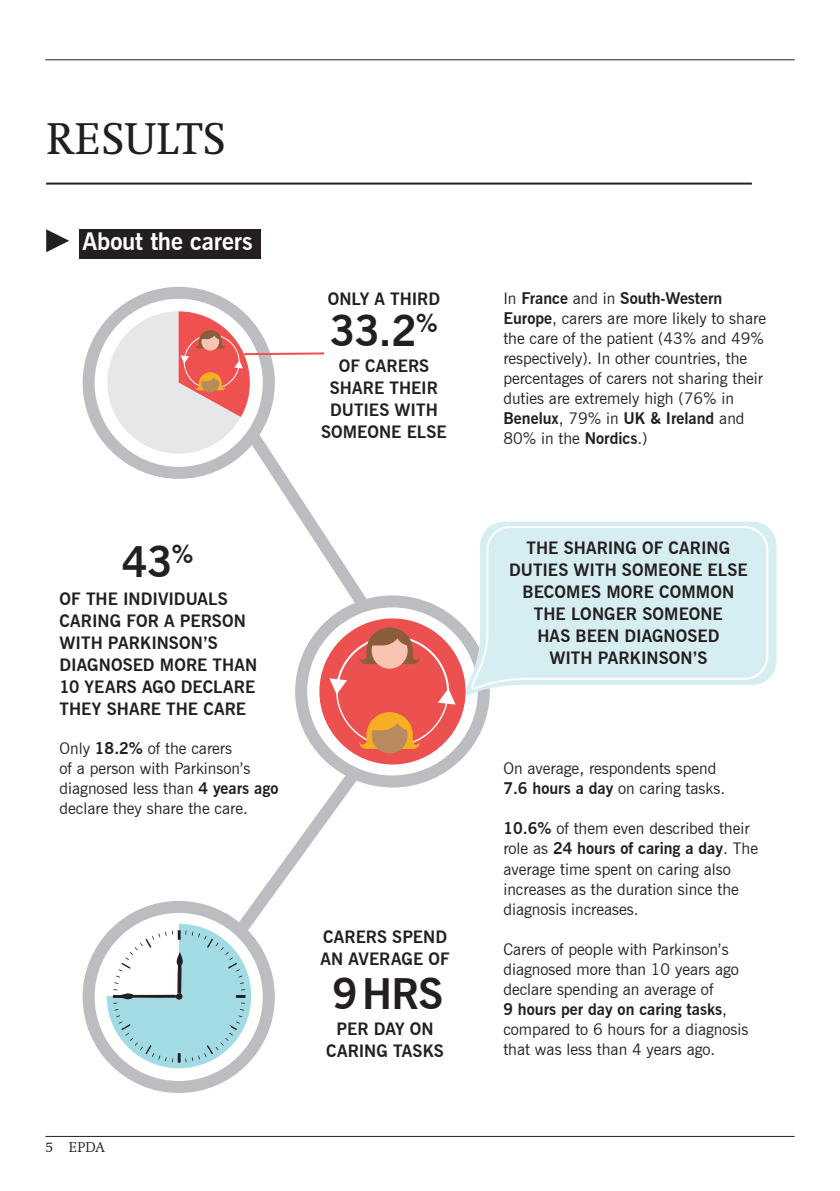
<style>
.page{position:relative;width:840px;height:1191px;background:#fff}
.page>*{position:absolute;margin:0;border:0;box-sizing:border-box;transform-origin:0 0}
.t1{font:44px "Swift";letter-spacing:.015em;color:#231f20}
.t2{font:700 42px "News Gothic BT";letter-spacing:-.02em;color:#231f20}
.t3{font:700 24px "News Gothic BT";letter-spacing:-.005em;color:#fff}
.t4{font:700 17px/22px "News Gothic BT";color:#231f20;text-align:center}
.t5{font:16px/20px "News Gothic BT";color:#231f20}
.t6{font:300 14px "Swift";color:#231f20}
.s1{font-weight:700}
</style>
<div class="page">
<hr style="left:45px;top:1136px;width:749px;height:1px;background:#231f20">
<hr style="left:45px;top:59px;width:749px;height:1px;background:#231f20">
<div style="left:80px;top:229px;width:181px;height:30px;background:#231f20"></div>
<div style="left:83px;top:901px;width:192px;height:192px;border:12px solid #bcbdc0;border-radius:50%"></div>
<svg style="left:107px;top:760px;width:261px;height:308px"></svg>
<svg style="left:301px;top:601px;width:182px;height:180px"></svg>
<div style="left:295px;top:595px;width:194px;height:192px;border:12px solid #bcbdc0;border-radius:50%"></div>
<svg style="left:464px;top:521px;width:312px;height:175px"></svg>
<div style="left:319px;top:618px;width:146px;height:146px;background:#ed514f;border-radius:50%"></div>
<svg style="left:468px;top:525px;width:300px;height:165px;background:#d9eff2"></svg>
<div style="left:371px;top:717px;width:36px;height:36px;background:#b78b5e;border-radius:50%"></div>
<svg style="left:46px;top:229px;width:23px;height:23px"></svg>
<hr style="left:46px;top:183px;width:705px;height:2px;background:#231f20">
<svg style="left:82px;top:286px;width:375px;height:463px"></svg>
<h1 class="t1" style="left:46px;top:114px;width:181px">RESULTS</h1>
<h3 class="t3" style="left:82px;top:227px;width:171px">About the carers</h3>
<h2 class="t2" style="left:122px;top:536px;width:72px">43<sup>%</sup></h2>
<p class="t4" style="left:60px;top:588px;width:199px;text-align:left">OF THE INDIVIDUALS<br>CARING FOR A PERSON<br>WITH PARKINSON’S<br>DIAGNOSED MORE THAN<br>10 YEARS AGO DECLARE<br>THEY SHARE THE CARE</p>
<p class="t5" style="left:60px;top:738px;width:220px">Only <span class="s1">18.2%</span> of the carers<br>of a person with Parkinson’s diagnosed less than <span class="s1">4 years ago </span>declare they share the care.</p>
<p class="t4" style="left:327px;top:288px;width:114px">ONLY A THIRD</p>
<h2 class="t2" style="left:330px;top:306px;width:109px">33.2<sup>%</sup></h2>
<p class="t4" style="left:321px;top:355px;width:127px">OF CARERS<br>SHARE THEIR<br>DUTIES WITH<br>SOMEONE ELSE</p>
<p class="t6" style="left:45px;top:1139px;width:61px">5 EPDA</p>
<p class="t4" style="left:320px;top:926px;width:131px;text-align:left">CARERS SPEND<br>AN AVERAGE OF</p>
<h2 class="t2" style="left:332px;top:968px;width:112px">9 HRS</h2>
<p class="t4" style="left:326px;top:1018px;width:119px">PER DAY ON<br>CARING TASKS</p>
<p class="t5" style="left:503px;top:288px;width:264px">In <span class="s1">France</span> and in <span class="s1">South-Western Europe</span>, carers are more likely to share the care of the patient (43% and 49% respectively). In other countries, the percentages of carers not sharing their duties are extremely high (76% in <span class="s1">Benelux</span>, 79% in <span class="s1">UK &amp; Ireland</span> and 80% in the <span class="s1">Nordics</span>.)</p>
<p class="t4" style="left:509px;top:537px;width:240px">THE SHARING OF CARING<br>DUTIES WITH SOMEONE ELSE<br>BECOMES MORE COMMON<br>THE LONGER SOMEONE<br>HAS BEEN DIAGNOSED<br>WITH PARKINSON’S</p>
<p class="t5" style="left:503px;top:758px;width:223px">On average, respondents spend<br><span class="s1">7.6 hours a day</span> on caring tasks.</p>
<p class="t5" style="left:503px;top:818px;width:256px"><span class="s1">10.6%</span> of them even described their role as <span class="s1">24 hours of caring a day</span>. The average time spent on caring also increases as the duration since the diagnosis increases.</p>
<p class="t5" style="left:503px;top:938px;width:246px">Carers of people with Parkinson’s diagnosed more than 10 years ago declare spending an average of<br><span class="s1">9 hours per day on caring tasks</span>, compared to 6 hours for a diagnosis that was less than 4 years ago.</p>
</div>
